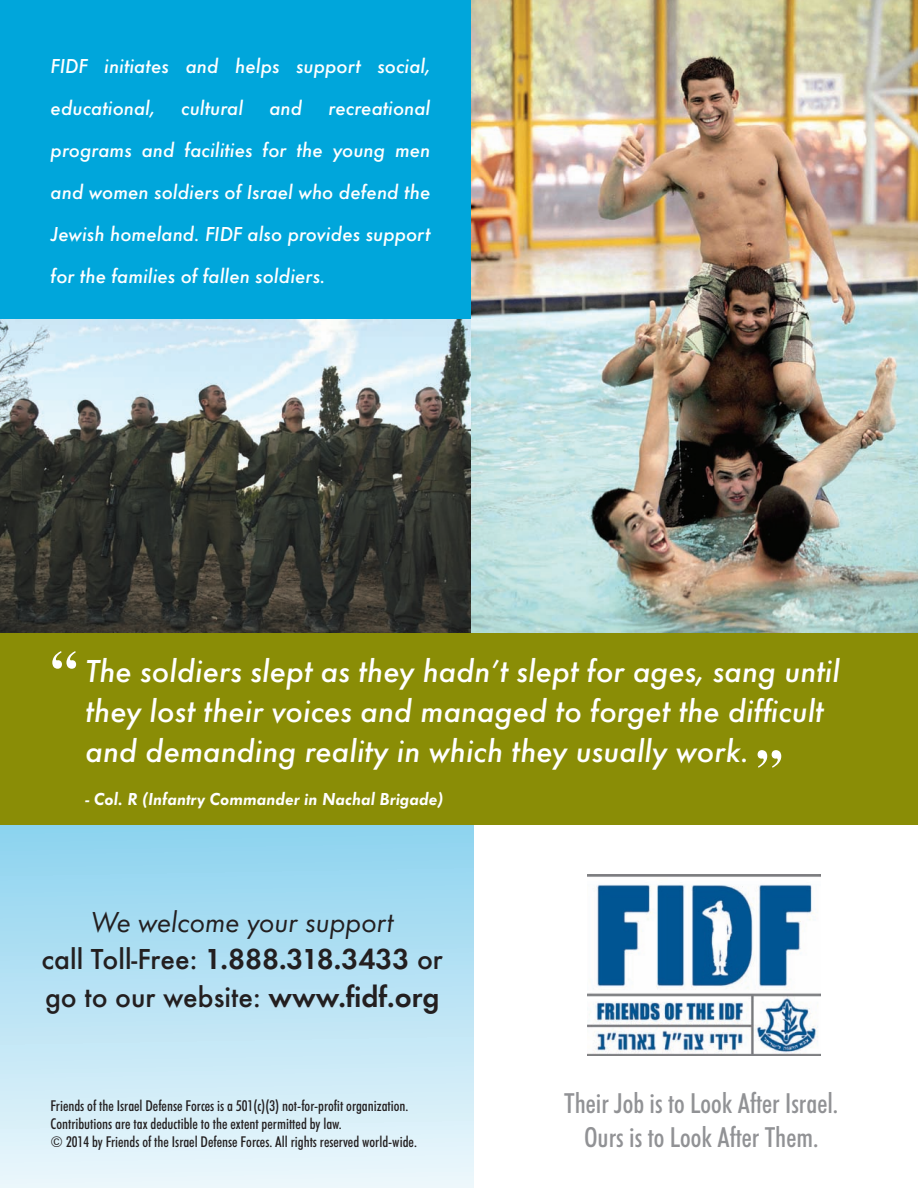
<style>
.page{position:relative;width:918px;height:1188px;background:#fff}
.page>*{position:absolute;margin:0;border:0;box-sizing:border-box;transform-origin:0 0}
.t1{font:700 52.5px "Times";color:#fff}
.t2{font:italic 500 33px/39.6px "Futura T";color:#fff}
.t3{font:500 30px "Futura T";color:#231f20}
.t4{font:italic 30px "Futura T";color:#231f20}
.t5{font:500 condensed 27.75px "Futura BT";color:#919295}
.t6{font:italic 500 21px/42px "Futura T";color:#fff;text-align:justify}
.t7{font:italic 600 18px "Futura T";color:#fff}
.t8{font:500 condensed 15px/18px "Futura BT";color:#231f20}
.s1{font-weight:600}
</style>
<div class="page">
<svg style="left:0;top:824px;width:473px;height:364px;background:#bce4f4"></svg>
<div style="left:0;top:0;width:486px;height:360px;background:#00a6db"></div>
<img style="left:0;top:320px;width:472px;height:313px">
<img style="left:587px;top:875px;width:233px;height:180px">
<img style="left:472px;top:0;width:446px;height:633px">
<div style="left:0;top:633px;width:918px;height:191px;background:#8a8d06"></div>
<p class="t6" style="left:51px;top:45px;width:381px">FIDF initiates and helps support social, educational, cultural and recreational programs and facilities for the young men and women soldiers of Israel who defend the Jewish homeland. FIDF also provides support for the families of fallen soldiers.</p>
<p class="t1" style="left:51px;top:619px;width:28px">“</p>
<p class="t2" style="left:86px;top:651px;width:756px">The soldiers slept as they hadn’t slept for ages, sang until they lost their voices and managed to forget the difficult and demanding reality in which they usually work.</p>
<p class="t1" style="left:756px;top:718px;width:28px">”</p>
<p class="t7" style="left:86px;top:788px;width:359px">- Col. R (Infantry Commander in Nachal Brigade)</p>
<p class="t4" style="left:91px;top:904px;width:305px">We welcome your support</p>
<p class="t3" style="left:42px;top:942px;width:403px">call Toll-Free: <span class="s1">1.888.318.3433</span> or</p>
<p class="t3" style="left:45px;top:979px;width:396px">go to our website: <span class="s1">www.fidf.org</span></p>
<p class="t8" style="left:51px;top:1096px;width:359px">Friends of the Israel Defense Forces is a 501(c)(3) not-for-profit organization.<br>Contributions are tax deductible to the extent permitted by law.</p>
<p class="t8" style="left:51px;top:1132px;width:368px">© 2014 by Friends of the Israel Defense Forces. All rights reserved world-wide.</p>
<p class="t5" style="left:564px;top:1087px;width:276px">Their Job is to Look After Israel.</p>
<p class="t5" style="left:584px;top:1120px;width:236px">Ours is to Look After Them.</p>
</div>
